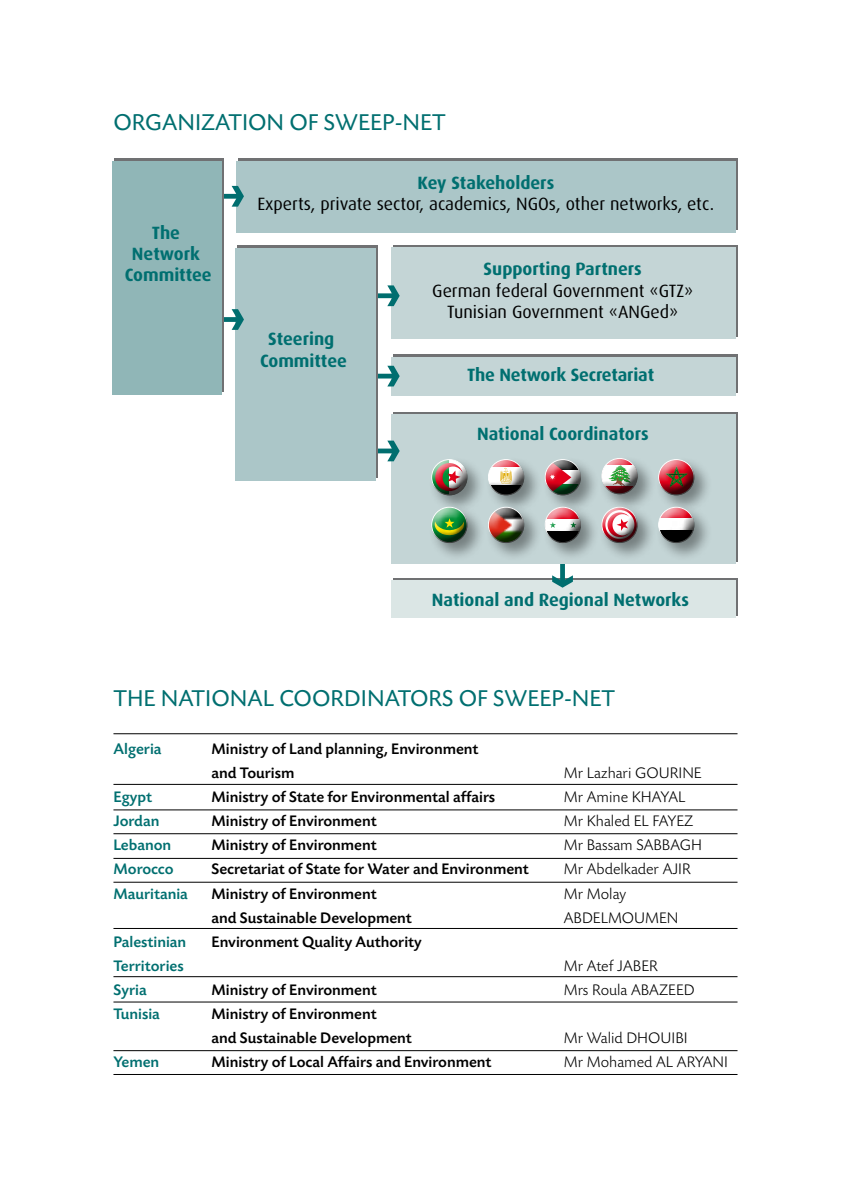
<style>
.page{position:relative;width:851px;height:1191px;background:#fff}
.page>*{position:absolute;margin:0;border:0;box-sizing:border-box;transform-origin:0 0}
.t1{font:24px "Today SBOP";color:#006f70}
.t2{font:700 17.8px/21.4px "Dax";color:#006f70;text-align:center}
.t3{font:17.8px/21.4px "Dax";color:#000;text-align:center}
.t4{font:500 16px/24px "Today SBOP";color:#000}
.t5{font:300 16px "Today SBOP";color:#000}
.t6{font:500 16px "Today SBOP";color:#006f70}
</style>
<div class="page">
<hr style="left:113px;top:784px;width:624px;height:1px;background:#000">
<hr style="left:113px;top:858px;width:624px;height:1px;background:#000">
<hr style="left:113px;top:928px;width:624px;height:1px;background:#000">
<hr style="left:113px;top:809px;width:624px;height:1px;background:#000">
<hr style="left:113px;top:833px;width:624px;height:1px;background:#000">
<hr style="left:113px;top:882px;width:624px;height:1px;background:#000">
<hr style="left:113px;top:976px;width:624px;height:1px;background:#000">
<hr style="left:113px;top:1001px;width:624px;height:1px;background:#000">
<hr style="left:113px;top:733px;width:624px;height:1px;background:#000">
<hr style="left:113px;top:1050px;width:624px;height:1px;background:#000">
<hr style="left:113px;top:1074px;width:624px;height:1px;background:#000">
<div style="left:393px;top:578px;width:344px;height:37px;background:#707173"></div>
<div style="left:391px;top:580px;width:344px;height:37px;background:#dbe6e5"></div>
<div style="left:560px;top:543px;width:5px;height:40px;background:#006e6f"></div>
<svg style="left:552px;top:575px;width:21px;height:12px"></svg>
<div style="left:238px;top:159px;width:499px;height:71px;background:#707173"></div>
<div style="left:393px;top:245px;width:344px;height:92px;background:linear-gradient(to bottom,#c4d5d6,#c4d5d6)"></div>
<div style="left:393px;top:354px;width:344px;height:39px;background:#707173"></div>
<div style="left:236px;top:161px;width:499px;height:72px;background:#abc6c8"></div>
<div style="left:391px;top:247px;width:344px;height:92px;background:#c4d5d6"></div>
<div style="left:391px;top:357px;width:344px;height:39px;background:#c4d5d6"></div>
<div style="left:391px;top:414px;width:344px;height:150px;background:#c4d5d6"></div>
<div style="left:355px;top:293px;width:40px;height:5px;background:#006e6f"></div>
<svg style="left:387px;top:285px;width:12px;height:21px"></svg>
<hr style="left:355px;top:374px;width:40px;height:4px;background:#006e6f">
<svg style="left:387px;top:366px;width:12px;height:20px"></svg>
<div style="left:355px;top:448px;width:40px;height:5px;background:#006e6f"></div>
<svg style="left:387px;top:440px;width:12px;height:21px"></svg>
<div style="left:238px;top:245px;width:140px;height:232px;background:#707173"></div>
<div style="left:236px;top:248px;width:140px;height:232px;background:#abc6c8"></div>
<div style="left:199px;top:194px;width:40px;height:5px;background:#006e6f"></div>
<svg style="left:231px;top:186px;width:13px;height:21px"></svg>
<div style="left:199px;top:317px;width:40px;height:5px;background:#006e6f"></div>
<svg style="left:231px;top:309px;width:13px;height:21px"></svg>
<div style="left:114px;top:159px;width:110px;height:233px;background:#707173"></div>
<div style="left:112px;top:161px;width:110px;height:234px;background:#90b6b7"></div>
<div style="left:598px;top:504px;width:66px;height:66px;background:#000;opacity:.4"></div>
<div style="left:597px;top:503px;width:40px;height:40px;background:#000;opacity:.75"></div>
<div style="left:428px;top:456px;width:66px;height:66px;background:#000;opacity:.4"></div>
<div style="left:427px;top:456px;width:40px;height:40px;background:#000;opacity:.75"></div>
<div style="left:485px;top:456px;width:66px;height:66px;background:#000;opacity:.4"></div>
<div style="left:484px;top:456px;width:40px;height:40px;background:#000;opacity:.75"></div>
<div style="left:541px;top:456px;width:67px;height:66px;background:#000;opacity:.4"></div>
<div style="left:541px;top:456px;width:40px;height:40px;background:#000;opacity:.75"></div>
<div style="left:598px;top:455px;width:66px;height:66px;background:#000;opacity:.4"></div>
<div style="left:597px;top:455px;width:40px;height:40px;background:#000;opacity:.75"></div>
<div style="left:655px;top:456px;width:66px;height:66px;background:#000;opacity:.4"></div>
<div style="left:654px;top:456px;width:40px;height:40px;background:#000;opacity:.75"></div>
<div style="left:428px;top:504px;width:66px;height:66px;background:#000;opacity:.4"></div>
<div style="left:427px;top:503px;width:40px;height:40px;background:#000;opacity:.75"></div>
<div style="left:485px;top:504px;width:66px;height:66px;background:#000;opacity:.4"></div>
<div style="left:484px;top:503px;width:40px;height:40px;background:#000;opacity:.75"></div>
<div style="left:541px;top:504px;width:67px;height:66px;background:#000;opacity:.4"></div>
<div style="left:541px;top:503px;width:40px;height:40px;background:#000;opacity:.75"></div>
<div style="left:655px;top:504px;width:66px;height:66px;background:#000;opacity:.4"></div>
<div style="left:654px;top:503px;width:40px;height:40px;background:#000;opacity:.75"></div>
<h1 class="t1" style="left:113px;top:110px;width:33px">ORGANI</h1>
<h1 class="t1" style="left:201px;top:110px;width:29px">ZATION</h1>
<h1 class="t1" style="left:289px;top:110px;width:144px">OF SWEEP-NET</h1>
<p class="t2" style="left:125px;top:222px;width:88px">The<br>Network<br>Committee</p>
<p class="t2" style="left:417px;top:172px;width:138px">Key Stakeholders</p>
<p class="t3" style="left:257px;top:194px;width:458px">Experts, private sector, academics, NGOs, other networks, etc.</p>
<p class="t2" style="left:260px;top:329px;width:88px">Steering<br>Committee</p>
<p class="t2" style="left:483px;top:258px;width:160px">Supporting Partners</p>
<p class="t3" style="left:432px;top:280px;width:262px">German federal Government «GTZ»<br>Tunisian Government «ANGed»</p>
<p class="t2" style="left:467px;top:364px;width:188px">The Network Secretariat</p>
<p class="t2" style="left:477px;top:423px;width:173px">National Coordinators</p>
<p class="t2" style="left:432px;top:589px;width:258px">National and Regional Networks</p>
<h1 class="t1" style="left:113px;top:686px;width:80px">THE NATIONAL</h1>
<h1 class="t1" style="left:279px;top:686px;width:30px">COORDINATORS</h1>
<h1 class="t1" style="left:458px;top:686px;width:144px">OF SWEEP-NET</h1>
<p class="t6" style="left:113px;top:740px;width:50px">Algeria</p>
<p class="t4" style="left:211px;top:738px;width:268px">Ministry of Land planning, Environment and Tourism</p>
<p class="t5" style="left:563px;top:765px;width:139px">Mr Lazhari GOURINE</p>
<p class="t6" style="left:113px;top:788px;width:40px">Egypt</p>
<p class="t4" style="left:211px;top:786px;width:285px">Ministry of State for Environmental affairs</p>
<p class="t5" style="left:563px;top:789px;width:123px">Mr Amine KHAYAL</p>
<p class="t6" style="left:113px;top:812px;width:47px">Jordan</p>
<p class="t4" style="left:211px;top:810px;width:167px">Ministry of Environment</p>
<p class="t5" style="left:563px;top:813px;width:131px">Mr Khaled EL FAYEZ</p>
<p class="t6" style="left:113px;top:836px;width:59px">Lebanon</p>
<p class="t4" style="left:211px;top:834px;width:167px">Ministry of Environment</p>
<p class="t5" style="left:563px;top:837px;width:140px">Mr Bassam SABBAGH</p>
<p class="t6" style="left:113px;top:860px;width:61px">Morocco</p>
<p class="t4" style="left:211px;top:858px;width:319px">Secretariat of State for Water and Environment</p>
<p class="t5" style="left:563px;top:861px;width:129px">Mr Abdelkader AJIR</p>
<p class="t6" style="left:113px;top:884px;width:76px">Mauritania</p>
<p class="t4" style="left:211px;top:882px;width:167px">Ministry of Environment</p>
<p class="t5" style="left:563px;top:885px;width:64px">Mr Molay</p>
<p class="t4" style="left:211px;top:906px;width:202px">and Sustainable Development</p>
<p class="t5" style="left:563px;top:909px;width:116px">ABDELMOUMEN</p>
<p class="t6" style="left:113px;top:932px;width:74px">Palestinian</p>
<p class="t4" style="left:211px;top:930px;width:212px">Environment Quality Authority</p>
<p class="t6" style="left:113px;top:956px;width:72px">Territories</p>
<p class="t5" style="left:563px;top:957px;width:96px">Mr Atef JABER</p>
<p class="t6" style="left:113px;top:980px;width:35px">Syria</p>
<p class="t4" style="left:211px;top:978px;width:167px">Ministry of Environment</p>
<p class="t5" style="left:563px;top:981px;width:132px">Mrs Roula ABAZEED</p>
<p class="t6" style="left:113px;top:1004px;width:48px">Tunisia</p>
<p class="t4" style="left:211px;top:1002px;width:202px">Ministry of Environment<br>and Sustainable Development</p>
<p class="t5" style="left:563px;top:1029px;width:125px">Mr Walid DHOUIBI</p>
<p class="t6" style="left:113px;top:1052px;width:47px">Yemen</p>
<p class="t4" style="left:211px;top:1050px;width:281px">Ministry of Local Affairs and Environment</p>
<p class="t5" style="left:563px;top:1053px;width:166px">Mr Mohamed AL ARYANI</p>
</div>
